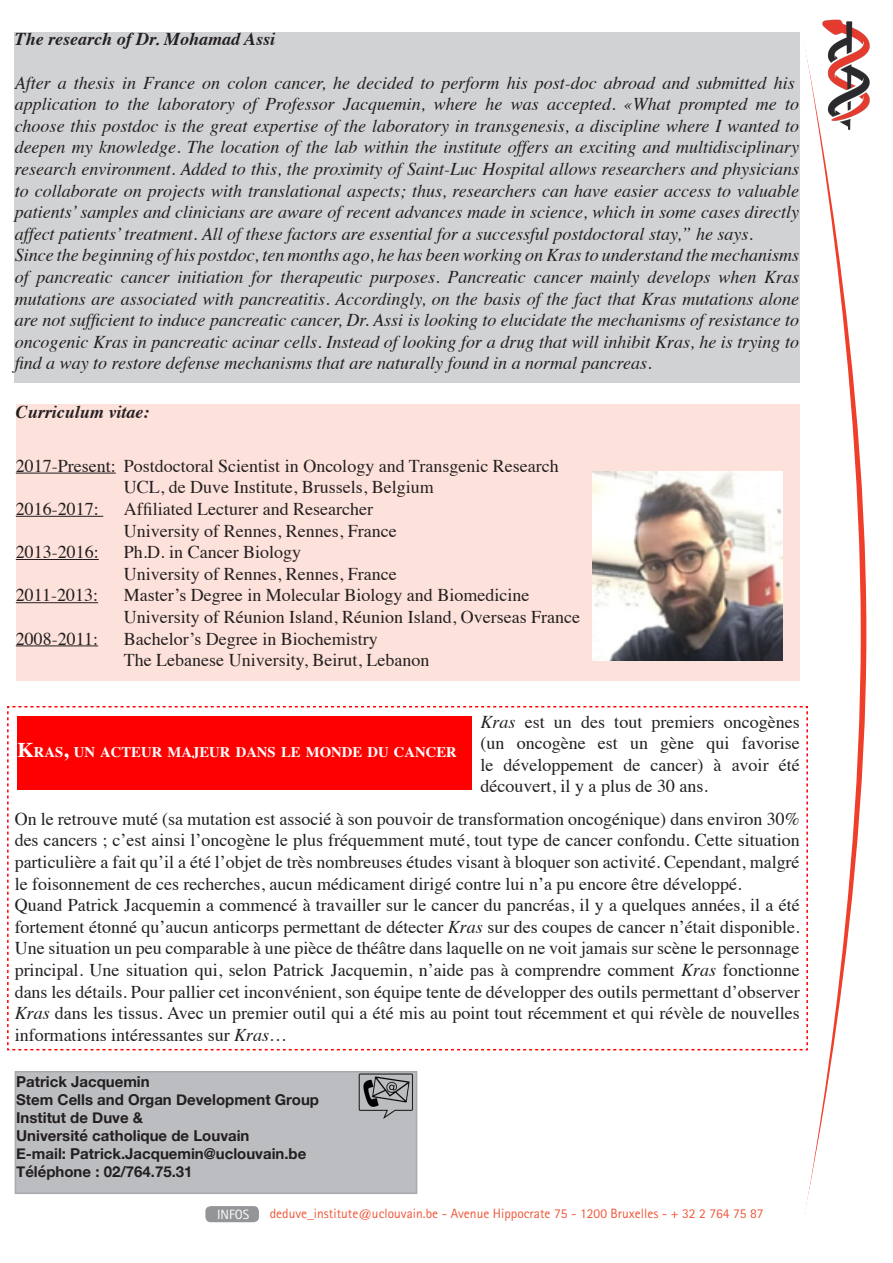
<style>
.page{position:relative;width:893px;height:1263px;background:#fff}
.page>*{position:absolute;margin:0;border:0;box-sizing:border-box;transform-origin:0 0}
.t1{font:18px/21.6px "Times";color:#231f20;text-align:justify}
.t2{font:italic 18px/21.6px "Times";color:#231f20}
.t3{font:italic 700 18px "Times";color:#231f20}
.t4{font:700 15px "Helvetica Neue";color:#231f20}
.t5{font:700 14.7px "Times";color:#fff}
.t6{font:13.5px "Rotis Sans Serif";color:#f05638}
.t7{font:13.5px "Rotis Sans Serif";color:#fff}
.s1{font-style:italic}
.s2{font-size:21px}
</style>
<div class="page">
<svg style="left:794px;top:44px;width:73px;height:1171px"></svg>
<div style="left:205px;top:1205px;width:55px;height:18px;background:#939598;border-radius:6px"></div>
<div style="left:204px;top:1204px;width:56px;height:20px;border:2px solid #fff;border-radius:6px"></div>
<img style="left:814px;top:19px;width:56px;height:118px">
<div style="left:15px;top:32px;width:785px;height:350px;background:#d1d2d4"></div>
<svg style="left:7px;top:705px;width:802px;height:346px"></svg>
<div style="left:18px;top:716px;width:454px;height:73px;background:#f00"></div>
<div style="left:16px;top:404px;width:784px;height:277px;background:#fde1db"></div>
<hr style="left:16px;top:473px;width:100px;height:1px;background:#231f20">
<hr style="left:16px;top:516px;width:87px;height:1px;background:#231f20">
<hr style="left:16px;top:559px;width:83px;height:1px;background:#231f20">
<hr style="left:16px;top:602px;width:82px;height:1px;background:#231f20">
<hr style="left:16px;top:645px;width:82px;height:1px;background:#231f20">
<img style="left:592px;top:472px;width:191px;height:189px">
<div style="left:15px;top:1072px;width:402px;height:121px;background:#bcbdc0"></div>
<div style="left:15px;top:1071px;width:402px;height:123px;border:2px solid #a8a9ad"></div>
<img style="left:356px;top:1071px;width:60px;height:49px">
<p class="t3" style="left:15px;top:22px;width:262px">The research of Dr. Mohamad Assi</p>
<p class="t2" style="left:15px;top:71px;width:786px">After a thesis in France on colon cancer, he decided to perform his post-doc abroad and submitted his application to the laboratory of Professor Jacquemin, where he was accepted. «What prompted me to choose this postdoc is the great expertise of the laboratory in transgenesis, a discipline where I wanted to deepen my knowledge. The location of the lab within the institute offers an exciting and multidisciplinary research environment. Added to this, the proximity of Saint-Luc Hospital allows researchers and physicians to collaborate on projects with translational aspects; thus, researchers can have easier access to valuable patients’ samples and clinicians are aware of recent advances made in science, which in some cases directly affect patients’ treatment. All of these factors are essential for a successful postdoctoral stay,” he says.</p>
<p class="t2" style="left:15px;top:243px;width:786px;text-align:justify">Since the beginning of his postdoc, ten months ago, he has been working on Kras to understand the mechanisms of pancreatic cancer initiation for therapeutic purposes. Pancreatic cancer mainly develops when Kras mutations are associated with pancreatitis. Accordingly, on the basis of the fact that Kras mutations alone are not sufficient to induce pancreatic cancer, Dr. Assi is looking to elucidate the mechanisms of resistance to oncogenic Kras in pancreatic acinar cells. Instead of looking for a drug that will inhibit Kras, he is trying to find a way to restore defense mechanisms that are naturally found in a normal pancreas.</p>
<p class="t3" style="left:16px;top:395px;width:135px">Curriculum vitae:</p>
<p class="t1" style="left:16px;top:453px;width:544px">2017-Present: Postdoctoral Scientist in Oncology and Transgenic Research</p>
<p class="t1" style="left:124px;top:475px;width:311px">UCL, de Duve Institute, Brussels, Belgium</p>
<p class="t1" style="left:16px;top:496px;width:84px">2016-2017:</p>
<p class="t1" style="left:124px;top:496px;width:251px">Affiliated Lecturer and Researcher</p>
<p class="t1" style="left:124px;top:518px;width:274px">University of Rennes, Rennes, France</p>
<p class="t1" style="left:16px;top:540px;width:84px">2013-2016:</p>
<p class="t1" style="left:124px;top:540px;width:179px">Ph.D. in Cancer Biology</p>
<p class="t1" style="left:124px;top:561px;width:274px">University of Rennes, Rennes, France</p>
<p class="t1" style="left:16px;top:583px;width:84px">2011-2013:</p>
<p class="t1" style="left:124px;top:583px;width:407px">Master’s Degree in Molecular Biology and Biomedicine</p>
<p class="t1" style="left:124px;top:604px;width:458px">University of Réunion Island, Réunion Island, Overseas France</p>
<p class="t1" style="left:16px;top:626px;width:84px">2008-2011:</p>
<p class="t1" style="left:124px;top:626px;width:256px">Bachelor’s Degree in Biochemistry</p>
<p class="t1" style="left:124px;top:648px;width:307px">The Lebanese University, Beirut, Lebanon</p>
<p class="t1" style="left:480px;top:709px;width:321px"><span class="s1">Kras</span> est un des tout premiers oncogènes (un oncogène est un gène qui favorise le développement de cancer) à avoir été découvert, il y a plus de 30 ans.</p>
<p class="t1" style="left:15px;top:806px;width:786px">On le retrouve muté (sa mutation est associé à son pouvoir de transformation oncogénique) dans environ 30% des cancers ; c’est ainsi l’oncogène le plus fréquemment muté, tout type de cancer confondu. Cette situation particulière a fait qu’il a été l’objet de très nombreuses études visant à bloquer son activité. Cependant, malgré le foisonnement de ces recherches, aucun médicament dirigé contre lui n’a pu encore être développé.</p>
<p class="t1" style="left:15px;top:893px;width:786px">Quand Patrick Jacquemin a commencé à travailler sur le cancer du pancréas, il y a quelques années, il a été fortement étonné qu’aucun anticorps permettant de détecter <span class="s1">Kras</span> sur des coupes de cancer n’était disponible.<br>Une situation un peu comparable à une pièce de théâtre dans laquelle on ne voit jamais sur scène le personnage principal. Une situation qui, selon Patrick Jacquemin, n’aide pas à comprendre comment <span class="s1">Kras</span> fonctionne dans les détails. Pour pallier cet inconvénient, son équipe tente de développer des outils permettant d’observer <span class="s1">Kras</span> dans les tissus. Avec un premier outil qui a été mis au point tout récemment et qui révèle de nouvelles informations intéressantes sur <span class="s1">Kras</span>…</p>
<p class="t5" style="left:18px;top:738px;width:441px"><span class="s2">K</span>RAS<span class="s2">,</span> UN ACTEUR MAJEUR DANS LE MONDE DU CANCER</p>
<p class="t4" style="left:16px;top:1070px;width:135px">Patrick Jacquemin</p>
<p class="t4" style="left:16px;top:1088px;width:304px">Stem Cells and Organ Development Group</p>
<p class="t4" style="left:16px;top:1106px;width:128px">Institut de Duve &amp;</p>
<p class="t4" style="left:16px;top:1124px;width:235px">Université catholique de Louvain</p>
<p class="t4" style="left:16px;top:1142px;width:292px">E-mail: Patrick.Jacquemin@uclouvain.be</p>
<p class="t4" style="left:16px;top:1160px;width:178px">Téléphone : 02/764.75.31</p>
<p class="t7" style="left:217px;top:1207px;width:34px">INFOS</p>
<p class="t6" style="left:270px;top:1205px;width:495px">deduve_institute@uclouvain.be - Avenue Hippocrate 75 - 1200 Bruxelles - + 32 2 764 75 87</p>
</div>
